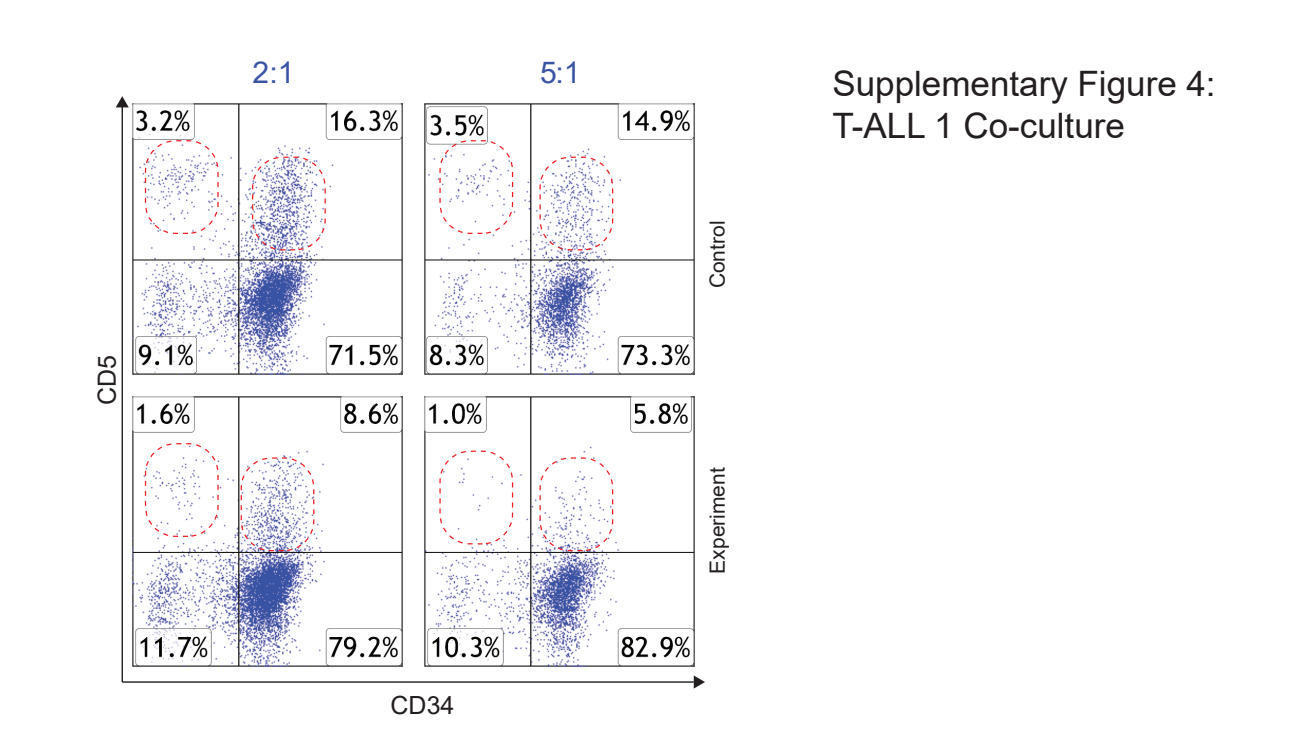
<style>
.page{position:relative;width:1297px;height:750px;background:#fff}
.page>*{position:absolute;margin:0;border:0;box-sizing:border-box;transform-origin:0 0}
.t1{font:35px/42px "Arial";color:#231f20}
.t2{font:30px "Arial";color:#3a54a4}
.t3{font:25px "Arial";color:#231f20}
.t4{font:21px "Arial";color:#231f20}
</style>
<div class="page">
<img style="left:132px;top:396px;width:271px;height:271px">
<img style="left:424px;top:396px;width:271px;height:271px">
<img style="left:132px;top:103px;width:271px;height:272px">
<img style="left:424px;top:103px;width:271px;height:272px">
<hr style="left:122px;top:104px;width:1px;height:577px;background:#040503">
<hr style="left:122px;top:681px;width:572px;height:1px;background:#040503">
<svg style="left:694px;top:675px;width:11px;height:13px"></svg>
<svg style="left:116px;top:96px;width:13px;height:11px"></svg>
<div style="left:241px;top:457px;width:73px;height:94px;border:1px dashed #ee1d23;border-radius:30px"></div>
<div style="left:145px;top:443px;width:74px;height:93px;border:1px dashed #ee1d23;border-radius:30px"></div>
<div style="left:145px;top:140px;width:74px;height:94px;border:1px dashed #ee1d23;border-radius:30px"></div>
<div style="left:252px;top:156px;width:74px;height:94px;border:1px dashed #ee1d23;border-radius:30px"></div>
<div style="left:539px;top:457px;width:74px;height:94px;border:1px dashed #ee1d23;border-radius:30px"></div>
<div style="left:439px;top:450px;width:74px;height:94px;border:1px dashed #ee1d23;border-radius:30px"></div>
<div style="left:439px;top:140px;width:74px;height:94px;border:1px dashed #ee1d23;border-radius:30px"></div>
<div style="left:539px;top:156px;width:74px;height:94px;border:1px dashed #ee1d23;border-radius:30px"></div>
<p class="t3" style="left:90px;top:405px;width:52px;rotate:-90deg">CD5</p>
<p class="t2" style="left:253px;top:52px;width:43px">2:1</p>
<p class="t2" style="left:540px;top:52px;width:42px">5:1</p>
<p class="t3" style="left:391px;top:688px;width:65px">CD34</p>
<p class="t4" style="left:703px;top:288px;width:69px;rotate:-90deg">Control</p>
<p class="t4" style="left:703px;top:573px;width:108px;rotate:-90deg">Experiment</p>
<p class="t1" style="left:832px;top:63px;width:385px">Supplementary Figure 4:<br>T-ALL 1 Co-culture</p>
</div>
